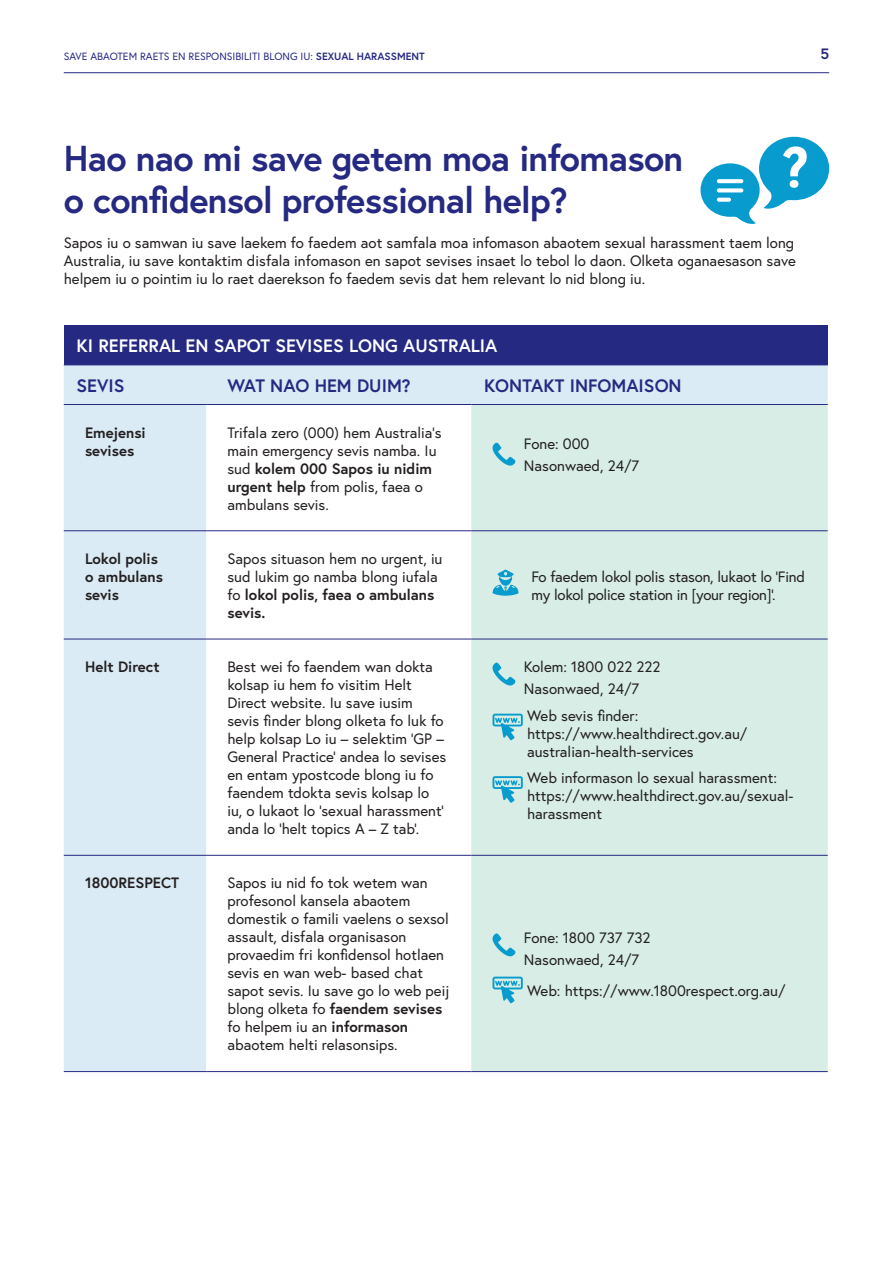
<style>
.page{position:relative;width:893px;height:1263px;background:#fff}
.page>*{position:absolute;margin:0;border:0;box-sizing:border-box;transform-origin:0 0}
.t1{font:700 36px/42px "Europa";letter-spacing:-.02em;color:#252982}
.t2{font:700 18px "Europa";color:#fff}
.t3{font:700 18px "Europa";color:#252982}
.Body{font:15px/18px "Europa";color:#231f20}
.Body-2{font:700 15px/18px "Europa";color:#231f20}
.body_1mm{font:15px "Europa";color:#231f20}
.t4{font:700 15px "Europa";color:#252982}
.t5{font:10.5px "Europa";color:#252982}
.s1{font-weight:700}
</style>
<div class="page">
<hr style="left:64px;top:72px;width:765px;height:1px;background:#252982">
<div style="left:64px;top:325px;width:764px;height:40px;background:#252982"></div>
<svg style="left:64px;top:365px;width:764px;height:706px"></svg>
<div style="left:471px;top:405px;width:357px;height:666px;background:#d7ede5"></div>
<hr style="left:64px;top:530px;width:142px;height:1px;background:#252982">
<hr style="left:206px;top:530px;width:265px;height:1px;background:#252982">
<hr style="left:471px;top:530px;width:357px;height:1px;background:#252982">
<hr style="left:64px;top:639px;width:142px;height:1px;background:#252982">
<hr style="left:206px;top:639px;width:265px;height:1px;background:#252982">
<hr style="left:471px;top:639px;width:357px;height:1px;background:#252982">
<hr style="left:64px;top:855px;width:142px;height:1px;background:#252982">
<hr style="left:206px;top:855px;width:265px;height:1px;background:#252982">
<hr style="left:471px;top:855px;width:357px;height:1px;background:#252982">
<hr style="left:64px;top:1071px;width:142px;height:1px;background:#252982">
<hr style="left:206px;top:1071px;width:265px;height:1px;background:#252982">
<hr style="left:471px;top:1071px;width:357px;height:1px;background:#252982">
<hr style="left:64px;top:404px;width:142px;height:1px;background:#252982">
<hr style="left:206px;top:404px;width:265px;height:1px;background:#252982">
<hr style="left:471px;top:404px;width:357px;height:1px;background:#252982">
<svg style="left:492px;top:442px;width:24px;height:24px"></svg>
<svg style="left:492px;top:569px;width:27px;height:27px"></svg>
<svg style="left:492px;top:662px;width:24px;height:23px"></svg>
<svg style="left:492px;top:714px;width:31px;height:26px"></svg>
<svg style="left:492px;top:776px;width:31px;height:27px"></svg>
<svg style="left:492px;top:933px;width:24px;height:23px"></svg>
<svg style="left:492px;top:977px;width:31px;height:26px"></svg>
<svg style="left:700px;top:137px;width:129px;height:87px"></svg>
<p class="t5" style="left:64px;top:49px;width:362px">SAVE ABAOTEM RAETS EN RESPONSIBILITI BLONG IU: <span class="s1">SEXUAL HARASSMENT</span></p>
<p class="t4" style="left:820px;top:44px;width:10px">5</p>
<h5 class="t1" style="left:64px;top:137px;width:621px">Hao nao mi save getem moa infomason o confidensol professional help?</h5>
<p class="Body" style="left:64px;top:234px;width:733px;text-align:justify">Sapos iu o samwan iu save laekem fo faedem aot samfala moa infomason abaotem sexual harassment taem long Australia, iu save kontaktim disfala infomason en sapot sevises insaet lo tebol lo daon. Olketa oganaesason save helpem iu o pointim iu lo raet daerekson fo faedem sevis dat hem relevant lo nid blong iu.</p>
<h4 class="t2" style="left:77px;top:334px;width:422px">KI REFERRAL EN SAPOT SEVISES LONG AUSTRALIA</h4>
<h4 class="t3" style="left:77px;top:373px;width:49px">SEVIS</h4>
<h4 class="t3" style="left:227px;top:373px;width:185px">WAT NAO HEM DUIM?</h4>
<h4 class="t3" style="left:484px;top:373px;width:199px">KONTAKT INFOMAISON</h4>
<p class="Body-2" style="left:85px;top:423px;width:62px">Emejensi sevises</p>
<p class="Body" style="left:227px;top:423px;width:216px">Trifala zero (000) hem Australia’s main emergency sevis namba. Iu sud <span class="s1">kolem 000 Sapos iu nidim urgent help</span> from polis, faea o ambulans sevis.</p>
<p class="body_1mm" style="left:524px;top:434px;width:67px">Fone: 000</p>
<p class="Body" style="left:524px;top:457px;width:117px">Nasonwaed, 24/7</p>
<p class="Body-2" style="left:85px;top:549px;width:79px">Lokol polis o ambulans sevis</p>
<p class="Body" style="left:227px;top:549px;width:217px">Sapos situason hem no urgent, iu sud lukim go namba blong iufala fo <span class="s1">lokol polis, faea o ambulans sevis.</span></p>
<p class="Body" style="left:531px;top:568px;width:275px">Fo faedem lokol polis stason, lukaot lo ‘Find my lokol police station in [your region]’.</p>
<p class="Body-2" style="left:85px;top:657px;width:76px">Helt Direct</p>
<p class="Body" style="left:227px;top:657px;width:220px">Best wei fo faendem wan dokta kolsap iu hem fo visitim Helt<br>Direct website. Iu save iusim sevis finder blong olketa fo luk fo help kolsap Lo iu – selektim ‘GP –<br>General Practice’ andea lo sevises en entam ypostcode blong iu fo faendem tdokta sevis kolsap lo iu, o lukaot lo ‘sexual harassment’ anda lo ‘helt topics A – Z tab’.</p>
<p class="body_1mm" style="left:524px;top:657px;width:138px">Kolem: 1800 022 222</p>
<p class="Body" style="left:524px;top:680px;width:117px">Nasonwaed, 24/7</p>
<p class="Body" style="left:527px;top:706px;width:222px">Web sevis finder: https://www.healthdirect.gov.au/ australian-health-services</p>
<p class="Body" style="left:527px;top:769px;width:268px">Web informason lo sexual harassment: https://www.healthdirect.gov.au/sexual&shy;harassment</p>
<p class="Body-2" style="left:85px;top:874px;width:96px">1800RESPECT</p>
<p class="Body" style="left:227px;top:874px;width:223px">Sapos iu nid fo tok wetem wan profesonol kansela abaotem domestik o famili vaelens o sexsol assault, disfala organisason provaedim fri konfidensol hotlaen sevis en wan web- based chat sapot sevis. Iu save go lo web peij blong olketa fo <span class="s1">faendem sevises </span>fo helpem iu an <span class="s1">informason </span>abaotem helti relasonsips.</p>
<p class="body_1mm" style="left:524px;top:928px;width:128px">Fone: 1800 737 732</p>
<p class="Body" style="left:524px;top:950px;width:117px">Nasonwaed, 24/7</p>
<p class="Body" style="left:527px;top:981px;width:260px">Web: https://www.1800respect.org.au/</p>
</div>
